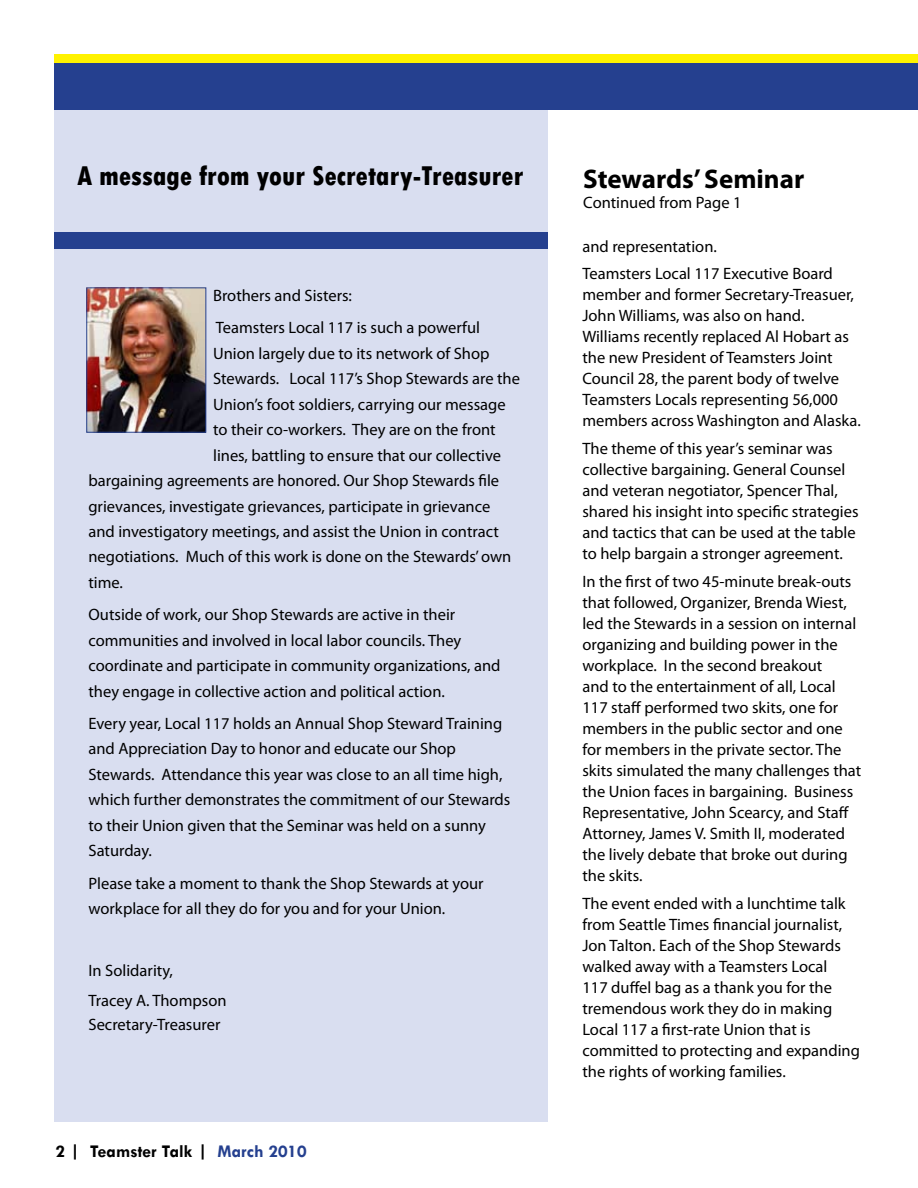
<style>
.page{position:relative;width:918px;height:1188px;background:#fff}
.page>*{position:absolute;margin:0;border:0;box-sizing:border-box;transform-origin:0 0}
.t1{font:800 condensed 28.5px "Tw Cen";color:#000}
.t2{font:700 27px "Myriad Pro";color:#000}
.t3{font:700 18px "Tw Cen";color:#000}
.t4{font:16.5px/21px "Myriad Pro";color:#000}
.s1{color:#25408f}
</style>
<div class="page">
<div style="left:54px;top:54px;width:864px;height:8px;background:#fff200"></div>
<div style="left:54px;top:100px;width:494px;height:1022px;background:#d9def0"></div>
<img style="left:88px;top:289px;width:116px;height:142px">
<div style="left:86px;top:287px;width:120px;height:146px;border:1px solid #25408f"></div>
<div style="left:54px;top:233px;width:494px;height:16px;background:#25408f"></div>
<div style="left:54px;top:63px;width:864px;height:46px;background:#25408f"></div>
<h1 class="t1" style="left:77px;top:159px;width:448px">A message from your Secretary-Treasurer</h1>
<p class="t4" style="left:213px;top:279px;width:268px;line-height:32.2px">Brothers and Sisters:<br>Teamsters Local 117 is such a powerful</p>
<p class="t4" style="left:213px;top:342px;width:278px">Union largely due to its network of Shop</p>
<p class="t4" style="left:213px;top:368px;width:308px">Stewards. Local 117’s Shop Stewards are the</p>
<p class="t4" style="left:213px;top:393px;width:294px">Union’s foot soldiers, carrying our message</p>
<p class="t4" style="left:213px;top:419px;width:284px">to their co-workers. They are on the front</p>
<p class="t4" style="left:213px;top:444px;width:290px">lines, battling to ensure that our collective</p>
<p class="t4" style="left:88px;top:470px;width:412px">bargaining agreements are honored. Our Shop Stewards file</p>
<p class="t4" style="left:88px;top:495px;width:403px">grievances, investigate grievances, participate in grievance</p>
<p class="t4" style="left:88px;top:521px;width:412px">and investigatory meetings, and assist the Union in contract</p>
<p class="t4" style="left:88px;top:546px;width:424px">negotiations. Much of this work is done on the Stewards’ own</p>
<p class="t4" style="left:88px;top:572px;width:36px">time.</p>
<p class="t4" style="left:88px;top:602px;width:414px;line-height:25.5px">Outside of work, our Shop Stewards are active in their communities and involved in local labor councils. They coordinate and participate in community organizations, and they engage in collective action and political action.</p>
<p class="t4" style="left:88px;top:710px;width:423px;line-height:25.5px">Every year, Local 117 holds an Annual Shop Steward Training and Appreciation Day to honor and educate our Shop Stewards. Attendance this year was close to an all time high, which further demonstrates the commitment of our Stewards to their Union given that the Seminar was held on a sunny Saturday.</p>
<p class="t4" style="left:88px;top:870px;width:397px;line-height:25.5px">Please take a moment to thank the Shop Stewards at your workplace for all they do for you and for your Union.</p>
<p class="t4" style="left:88px;top:955px;width:140px;line-height:30.8px">In Solidarity,<br>Tracey A. Thompson</p>
<p class="t4" style="left:88px;top:1014px;width:133px">Secretary-Treasurer</p>
<p class="t3" style="left:56px;top:1140px;width:253px">2 | Teamster Talk | <span class="s1">March 2010</span></p>
<h2 class="t2" style="left:583px;top:162px;width:223px">Stewards’ Seminar</h2>
<p class="t4" style="left:583px;top:192px;width:160px">Continued from Page 1</p>
<p class="t4" style="left:582px;top:232px;width:252px;line-height:27.8px">and representation.<br>Teamsters Local 117 Executive Board</p>
<p class="t4" style="left:582px;top:284px;width:280px">member and former Secretary-Treasuer, John Williams, was also on hand.<br>Williams recently replaced Al Hobart as the new President of Teamsters Joint Council 28, the parent body of twelve Teamsters Locals representing 56,000 members across Washington and Alaska.</p>
<p class="t4" style="left:582px;top:438px;width:278px">The theme of this year’s seminar was collective bargaining. General Counsel and veteran negotiator, Spencer Thal, shared his insight into specific strategies and tactics that can be used at the table to help bargain a stronger agreement.</p>
<p class="t4" style="left:582px;top:571px;width:280px">In the first of two 45-minute break-outs that followed, Organizer, Brenda Wiest, led the Stewards in a session on internal organizing and building power in the workplace. In the second breakout<br>and to the entertainment of all, Local 117 staff performed two skits, one for members in the public sector and one for members in the private sector. The skits simulated the many challenges that the Union faces in bargaining. Business Representative, John Scearcy, and Staff Attorney, James V. Smith II, moderated the lively debate that broke out during the skits.</p>
<p class="t4" style="left:582px;top:892px;width:279px">The event ended with a lunchtime talk from Seattle Times financial journalist, Jon Talton. Each of the Shop Stewards walked away with a Teamsters Local<br>117 duffel bag as a thank you for the tremendous work they do in making Local 117 a first-rate Union that is committed to protecting and expanding the rights of working families.</p>
</div>
